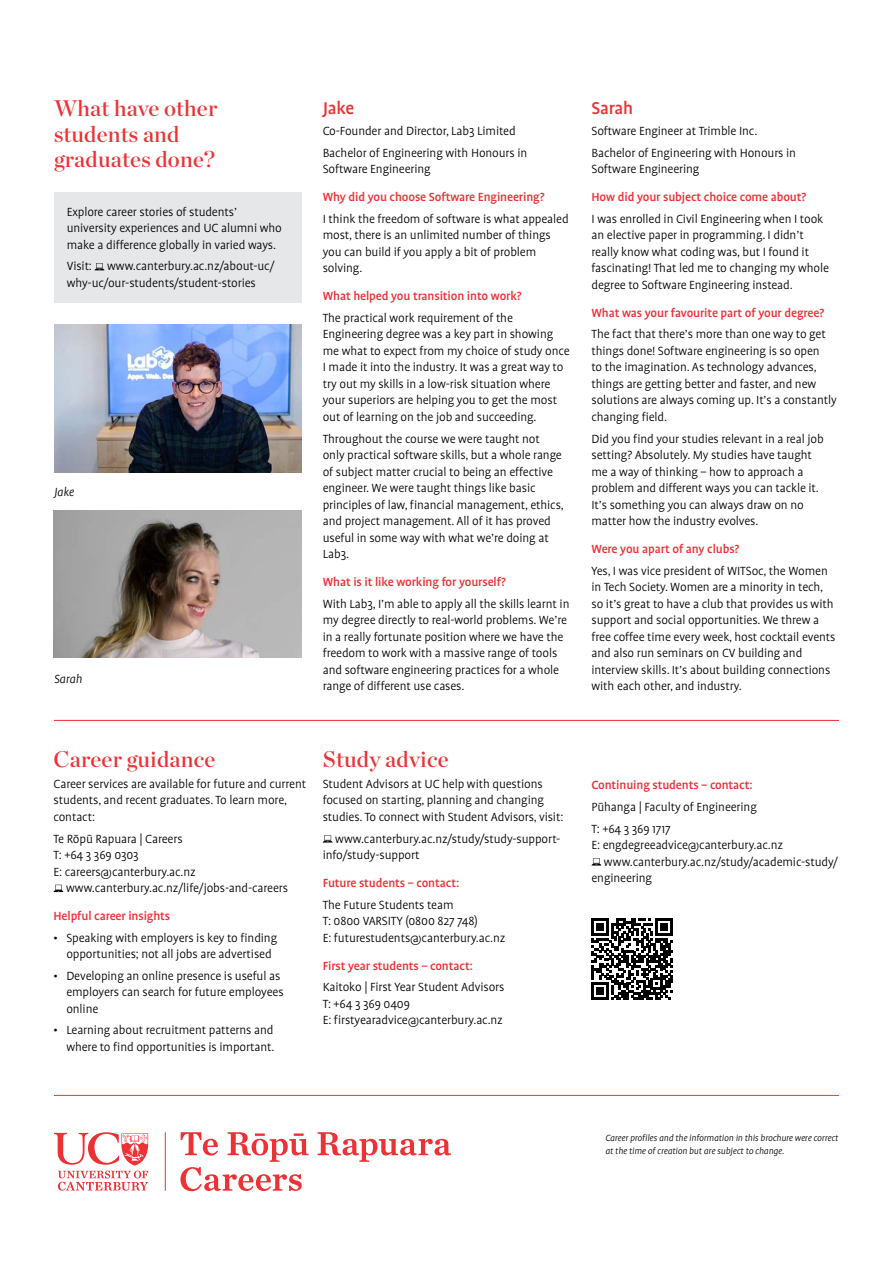
<style>
.page{position:relative;width:893px;height:1263px;background:#fff}
.page>*{position:absolute;margin:0;border:0;box-sizing:border-box;transform-origin:0 0}
.t1{font:22.5px/25.5px "Chronicle Display Semi";letter-spacing:.01em;color:#ee3135}
.t2{font:500 19.5px "Profile Pro";letter-spacing:-.01em;color:#ee3135}
.t3{font:300 13.5px/16.5px "Profile Pro";letter-spacing:-.01em;color:#000}
.t4{font:500 13.5px "Profile Pro";letter-spacing:-.01em;color:#ee3135}
.t5{font:italic 300 13.5px "Profile Pro";letter-spacing:-.01em;color:#000}
.t6{font:italic 300 10.2px/12.3px "Profile Pro";letter-spacing:-.01em;color:#000}
</style>
<div class="page">
<img style="left:54px;top:510px;width:247px;height:148px">
<svg style="left:180px;top:1132px;width:271px;height:59px"></svg>
<hr style="left:165px;top:1132px;width:1px;height:59px;background:#ee3135">
<svg style="left:54px;top:1132px;width:94px;height:59px"></svg>
<div style="left:54px;top:192px;width:247px;height:111px;background:#e6e7e8"></div>
<svg style="left:95px;top:263px;width:9px;height:7px"></svg>
<hr style="left:54px;top:1095px;width:785px;height:1px;background:#ee3135">
<hr style="left:54px;top:720px;width:785px;height:1px;background:#ee3135">
<svg style="left:54px;top:885px;width:9px;height:7px"></svg>
<svg style="left:323px;top:835px;width:10px;height:7px"></svg>
<svg style="left:592px;top:918px;width:81px;height:82px"></svg>
<img style="left:54px;top:324px;width:248px;height:148px">
<svg style="left:591px;top:858px;width:10px;height:7px"></svg>
<h1 class="t1" style="left:54px;top:94px;width:165px">What have other students and graduates done?</h1>
<p class="t3" style="left:67px;top:204px;width:217px">Explore career stories of students’ university experiences and UC alumni who make a difference globally in varied ways.</p>
<p class="t3" style="left:67px;top:259px;width:209px">Visit: www.canterbury.ac.nz/about-uc/ why-uc/our-students/student-stories</p>
<p class="t5" style="left:54px;top:484px;width:22px">Jake</p>
<p class="t5" style="left:54px;top:672px;width:30px">Sarah</p>
<h2 class="t2" style="left:323px;top:96px;width:33px">Jake</h2>
<p class="t3" style="left:323px;top:121px;width:206px;line-height:21.6px">Co-Founder and Director, Lab3 Limited<br>Bachelor of Engineering with Honours in</p>
<p class="t3" style="left:323px;top:161px;width:110px">Software Engineering</p>
<p class="t4" style="left:323px;top:189px;width:223px">Why did you choose Software Engineering?</p>
<p class="t3" style="left:323px;top:211px;width:247px">I think the freedom of software is what appealed most, there is an unlimited number of things you can build if you apply a bit of problem solving.</p>
<p class="t4" style="left:323px;top:288px;width:200px">What helped you transition into work?</p>
<p class="t3" style="left:323px;top:310px;width:248px">The practical work requirement of the Engineering degree was a key part in showing me what to expect from my choice of study once I made it into the industry. It was a great way to try out my skills in a low-risk situation where your superiors are helping you to get the most out of learning on the job and succeeding.</p>
<p class="t3" style="left:323px;top:431px;width:243px">Throughout the course we were taught not only practical software skills, but a whole range of subject matter crucial to being an effective engineer. We were taught things like basic principles of law, financial management, ethics, and project management. All of it has proved useful in some way with what we’re doing at Lab3.</p>
<p class="t4" style="left:323px;top:574px;width:185px">What is it like working for yourself?</p>
<p class="t3" style="left:323px;top:596px;width:248px">With Lab3, I’m able to apply all the skills learnt in my degree directly to real-world problems. We’re in a really fortunate position where we have the freedom to work with a massive range of tools and software engineering practices for a whole range of different use cases.</p>
<h2 class="t2" style="left:591px;top:96px;width:43px">Sarah</h2>
<p class="t3" style="left:591px;top:121px;width:206px;line-height:21.6px">Software Engineer at Trimble Inc.<br>Bachelor of Engineering with Honours in</p>
<p class="t3" style="left:591px;top:161px;width:110px">Software Engineering</p>
<p class="t4" style="left:591px;top:189px;width:216px">How did your subject choice come about?</p>
<p class="t3" style="left:591px;top:211px;width:239px">I was enrolled in Civil Engineering when I took an elective paper in programming. I didn’t really know what coding was, but I found it fascinating! That led me to changing my whole degree to Software Engineering instead.</p>
<p class="t4" style="left:591px;top:305px;width:234px">What was your favourite part of your degree?</p>
<p class="t3" style="left:591px;top:327px;width:247px">The fact that there’s more than one way to get things done! Software engineering is so open<br>to the imagination. As technology advances, things are getting better and faster, and new solutions are always coming up. It’s a constantly changing field.</p>
<p class="t3" style="left:591px;top:431px;width:234px">Did you find your studies relevant in a real job setting? Absolutely. My studies have taught me a way of thinking – how to approach a problem and different ways you can tackle it.<br>It’s something you can always draw on no matter how the industry evolves.</p>
<p class="t4" style="left:591px;top:541px;width:149px">Were you apart of any clubs?</p>
<p class="t3" style="left:591px;top:563px;width:246px">Yes, I was vice president of WITSoc, the Women in Tech Society. Women are a minority in tech, so it’s great to have a club that provides us with support and social opportunities. We threw a free coffee time every week, host cocktail events and also run seminars on CV building and interview skills. It’s about building connections with each other, and industry.</p>
<h1 class="t1" style="left:54px;top:745px;width:163px">Career guidance</h1>
<p class="t3" style="left:54px;top:776px;width:254px">Career services are available for future and current students, and recent graduates. To learn more, contact:</p>
<p class="t3" style="left:54px;top:831px;width:131px">Te Rōpū Rapuara | Careers</p>
<p class="t3" style="left:54px;top:847px;width:87px">T: +64 3 369 0303</p>
<p class="t3" style="left:54px;top:864px;width:144px">E: careers@canterbury.ac.nz</p>
<p class="t3" style="left:66px;top:880px;width:224px">www.canterbury.ac.nz/life/jobs-and-careers</p>
<p class="t4" style="left:54px;top:908px;width:118px">Helpful career insights</p>
<p class="t3" style="left:54px;top:930px;width:225px;text-align:center">• Speaking with employers is key to finding opportunities; not all jobs are advertised</p>
<p class="t3" style="left:66px;top:968px;width:219px;text-indent:-13px">• Developing an online presence is useful as employers can search for future employees online</p>
<p class="t3" style="left:54px;top:1022px;width:223px;text-align:right">• Learning about recruitment patterns and where to find opportunities is important.</p>
<h1 class="t1" style="left:323px;top:745px;width:127px">Study advice</h1>
<p class="t3" style="left:323px;top:776px;width:242px">Student Advisors at UC help with questions focused on starting, planning and changing studies. To connect with Student Advisors, visit:</p>
<p class="t3" style="left:323px;top:831px;width:239px;text-indent:12px">www.canterbury.ac.nz/study/study-support&shy;info/study-support</p>
<p class="t4" style="left:323px;top:875px;width:138px">Future students – contact:</p>
<p class="t3" style="left:323px;top:897px;width:184px">The Future Students team<br>T: 0800 VARSITY (0800 827 748)<br>E: futurestudents@canterbury.ac.nz</p>
<p class="t4" style="left:323px;top:958px;width:152px">First year students – contact:</p>
<p class="t3" style="left:323px;top:979px;width:183px">Kaitoko | First Year Student Advisors<br>T: +64 3 369 0409<br>E: firstyearadvice@canterbury.ac.nz</p>
<p class="t4" style="left:591px;top:777px;width:163px">Continuing students – contact:</p>
<p class="t3" style="left:591px;top:797px;width:167px;line-height:21.6px">Pūhanga | Faculty of Engineering<br>T: +64 3 369 1717</p>
<p class="t3" style="left:591px;top:837px;width:193px">E: engdegreeadvice@canterbury.ac.nz</p>
<p class="t3" style="left:604px;top:854px;width:236px">www.canterbury.ac.nz/study/academic-study/</p>
<p class="t3" style="left:591px;top:870px;width:62px">engineering</p>
<p class="t6" style="left:605px;top:1132px;width:235px">Career profiles and the information in this brochure were correct at the time of creation but are subject to change.</p>
</div>
